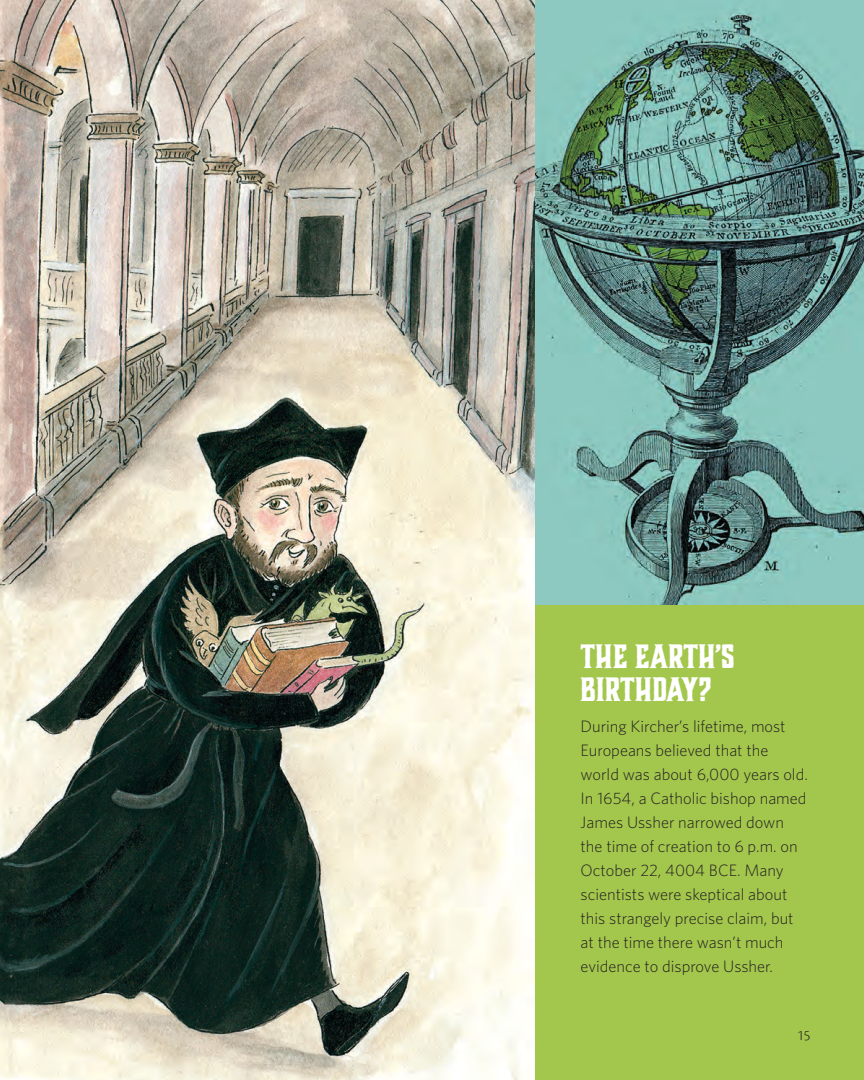
<style>
.page{position:relative;width:864px;height:1080px;background:#fff}
.page>*{position:absolute;margin:0;border:0;box-sizing:border-box;transform-origin:0 0}
.Sidebar_title_white{font:700 31.5px/33px "Charcuterie Block";color:#fff}
.Sidebar_light_cond_s{font:300 16.5px/24px "Whitney HTF";color:#231f20}
.t1{font:300 15px "Cronos Pro";color:#231f20}
</style>
<div class="page">
<div style="left:534px;top:588px;width:329px;height:491px;background:#a3c64d"></div>
<img style="left:534px;top:0;width:329px;height:604px">
<img style="left:0;top:0;width:534px;height:1079px">
<p class="Sidebar_title_white" style="left:580px;top:640px;width:156px">THE EARTH’S<br>BIRTHDAY?</p>
<p class="Sidebar_light_cond_s" style="left:580px;top:714px;width:229px">During Kircher’s lifetime, most<br>Europeans believed that the world was about 6,000 years old.<br>In 1654, a Catholic bishop named<br>James Ussher narrowed down the time of creation to 6 p.m. on<br>October 22, 4004 BCE. Many scientists were skeptical about this strangely precise claim, but at the time there wasn’t much evidence to disprove Ussher.</p>
<p class="t1" style="left:796px;top:1026px;width:15px">15</p>
</div>
